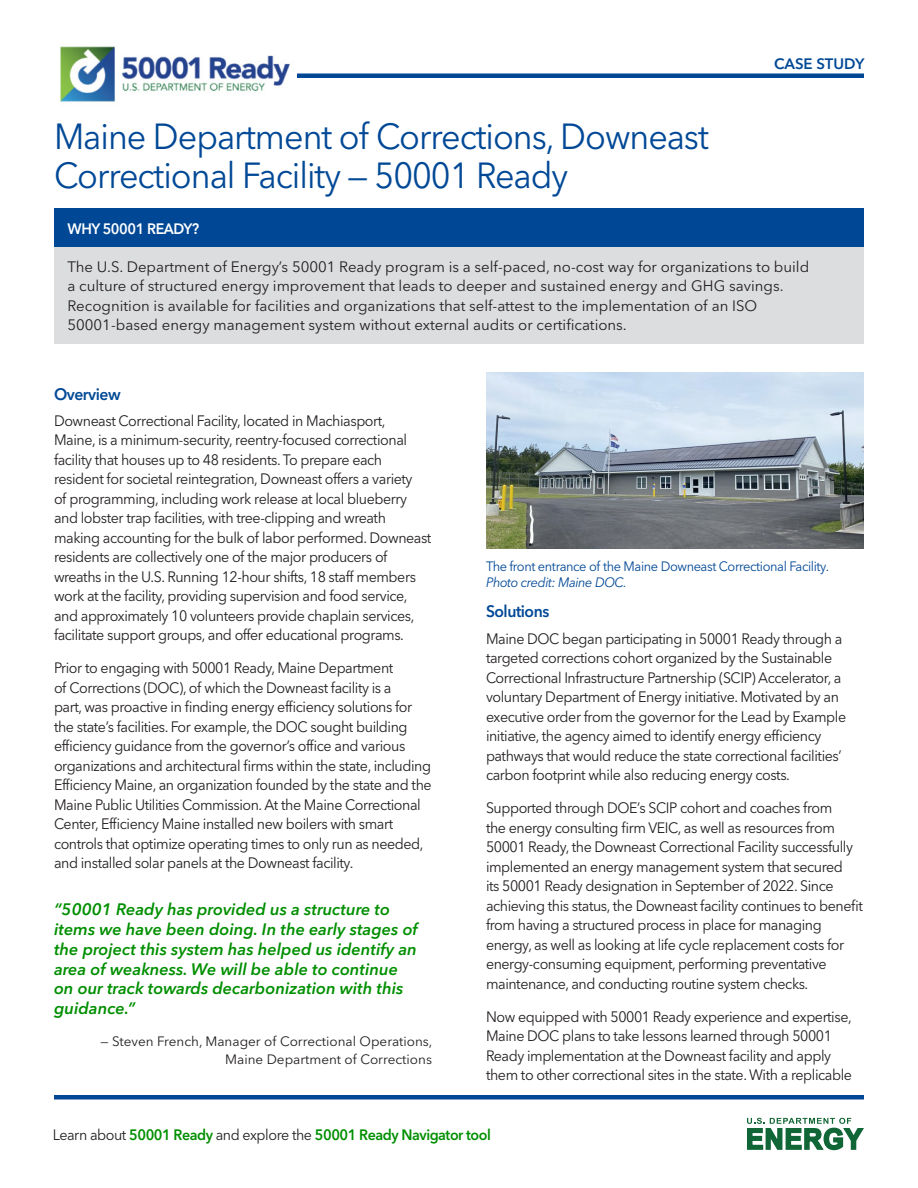
<style>
.page{position:relative;width:918px;height:1188px;background:#fff}
.page>*{position:absolute;margin:0;border:0;box-sizing:border-box;transform-origin:0 0}
.t1{font:36px/39px "Avenir Next LT Pro";letter-spacing:-.03em;color:#004896;scale:.95 1}
.Quotes{font:italic 600 16.5px/19.8px "Avenir Next LT Pro";color:#008f00}
.Heading_1{font:600 16.5px "Avenir Next LT Pro";letter-spacing:-.03em;color:#004896;scale:.95 1}
.Body_Text{font:15px/19.5px "Avenir Next LT Pro";letter-spacing:-.03em;color:#231f20;scale:.95 1}
.Body_Text-2{font:15px/19.5px "Avenir Next LT Pro";color:#231f20}
.t2{font:600 15px "Avenir Next LT Pro";letter-spacing:-.03em;color:#008f00;scale:.95 1}
.Body_Text-3{font:600 15px "Avenir Next LT Pro";letter-spacing:-.03em;color:#fff;scale:.95 1}
.t3{font:600 15px "Avenir Next LT Pro";color:#004896}
.Quote_Source{font:13.5px/18px "Avenir Next LT Pro";color:#231f20;text-align:right}
.t4{font:13.5px "Avenir Next LT Pro";letter-spacing:-.03em;color:#004896;scale:.95 1}
.t5{font:italic 13.5px "Avenir Next LT Pro";letter-spacing:-.03em;color:#004896;scale:.95 1}
.s1{font-weight:400;color:#231f20}
</style>
<div class="page">
<div style="left:54px;top:73px;width:810px;height:5px;background:#004896"></div>
<img style="left:54px;top:46px;width:243px;height:56px">
<svg style="left:747px;top:1118px;width:117px;height:32px"></svg>
<div style="left:54px;top:1095px;width:810px;height:5px;background:#004896"></div>
<div style="left:54px;top:209px;width:810px;height:38px;background:#004896"></div>
<div style="left:54px;top:247px;width:810px;height:97px;background:#dcdddf"></div>
<img style="left:486px;top:373px;width:378px;height:175px">
<p class="t3" style="left:774px;top:55px;width:92px">CASE STUDY</p>
<p class="t1" style="left:54px;top:117px;width:691px">Maine Department of Corrections, Downeast<br>Correctional Facility — 50001 Ready</p>
<p class="Body_Text-3" style="left:68px;top:219px;width:140px">WHY 50001 READY?</p>
<p class="Body_Text-2" style="left:68px;top:257px;width:743px">The U.S. Department of Energy’s 50001 Ready program is a self-paced, no-cost way for organizations to build a culture of structured energy improvement that leads to deeper and sustained energy and GHG savings.<br>Recognition is available for facilities and organizations that self-attest to the implementation of an ISO 50001-based energy management system without external audits or certifications.</p>
<p class="Heading_1" style="left:54px;top:384px;width:72px">Overview</p>
<p class="Body_Text" style="left:54px;top:411px;width:399px">Downeast Correctional Facility, located in Machiasport,<br>Maine, is a minimum-security, reentry-focused correctional facility that houses up to 48 residents. To prepare each resident for societal reintegration, Downeast offers a variety<br>of programming, including work release at local blueberry and lobster trap facilities, with tree-clipping and wreath making accounting for the bulk of labor performed. Downeast residents are collectively one of the major producers of wreaths in the U.S. Running 12-hour shifts, 18 staff members work at the facility, providing supervision and food service, and approximately 10 volunteers provide chaplain services, facilitate support groups, and offer educational programs.</p>
<p class="Body_Text" style="left:54px;top:658px;width:399px">Prior to engaging with 50001 Ready, Maine Department<br>of Corrections (DOC), of which the Downeast facility is a<br>part, was proactive in finding energy efficiency solutions for the state’s facilities. For example, the DOC sought building efficiency guidance from the governor’s office and various organizations and architectural firms within the state, including Efficiency Maine, an organization founded by the state and the Maine Public Utilities Commission. At the Maine Correctional Center, Efficiency Maine installed new boilers with smart controls that optimize operating times to only run as needed, and installed solar panels at the Downeast facility.</p>
<p class="Quotes" style="left:54px;top:899px;width:365px">“50001 Ready has provided us a structure to items we have been doing. In the early stages of the project this system has helped us identify an area of weakness. We will be able to continue on our track towards decarbonization with this guidance.”</p>
<p class="Quote_Source" style="left:101px;top:1032px;width:333px">— Steven French, Manager of Correctional Operations,<br>Maine Department of Corrections</p>
<p class="t4" style="left:486px;top:558px;width:363px">The front entrance of the Maine Downeast Correctional Facility.</p>
<p class="t5" style="left:486px;top:574px;width:150px">Photo credit: Maine DOC.</p>
<p class="Heading_1" style="left:486px;top:602px;width:68px">Solutions</p>
<p class="Body_Text" style="left:486px;top:629px;width:381px">Maine DOC began participating in 50001 Ready through a targeted corrections cohort organized by the Sustainable Correctional Infrastructure Partnership (SCIP) Accelerator, a voluntary Department of Energy initiative. Motivated by an executive order from the governor for the Lead by Example initiative, the agency aimed to identify energy efficiency pathways that would reduce the state correctional facilities’ carbon footprint while also reducing energy costs.</p>
<p class="Body_Text" style="left:486px;top:798px;width:398px">Supported through DOE’s SCIP cohort and coaches from<br>the energy consulting firm VEIC, as well as resources from 50001 Ready, the Downeast Correctional Facility successfully implemented an energy management system that secured<br>its 50001 Ready designation in September of 2022. Since achieving this status, the Downeast facility continues to benefit from having a structured process in place for managing energy, as well as looking at life cycle replacement costs for energy-consuming equipment, performing preventative maintenance, and conducting routine system checks.</p>
<p class="Body_Text" style="left:486px;top:1007px;width:387px">Now equipped with 50001 Ready experience and expertise, Maine DOC plans to take lessons learned through 50001<br>Ready implementation at the Downeast facility and apply them to other correctional sites in the state. With a replicable</p>
<p class="t2" style="left:53px;top:1125px;width:463px"><span class="s1">Learn about</span> 50001 Ready <span class="s1">and explore the</span> 50001 Ready Navigator tool</p>
</div>
